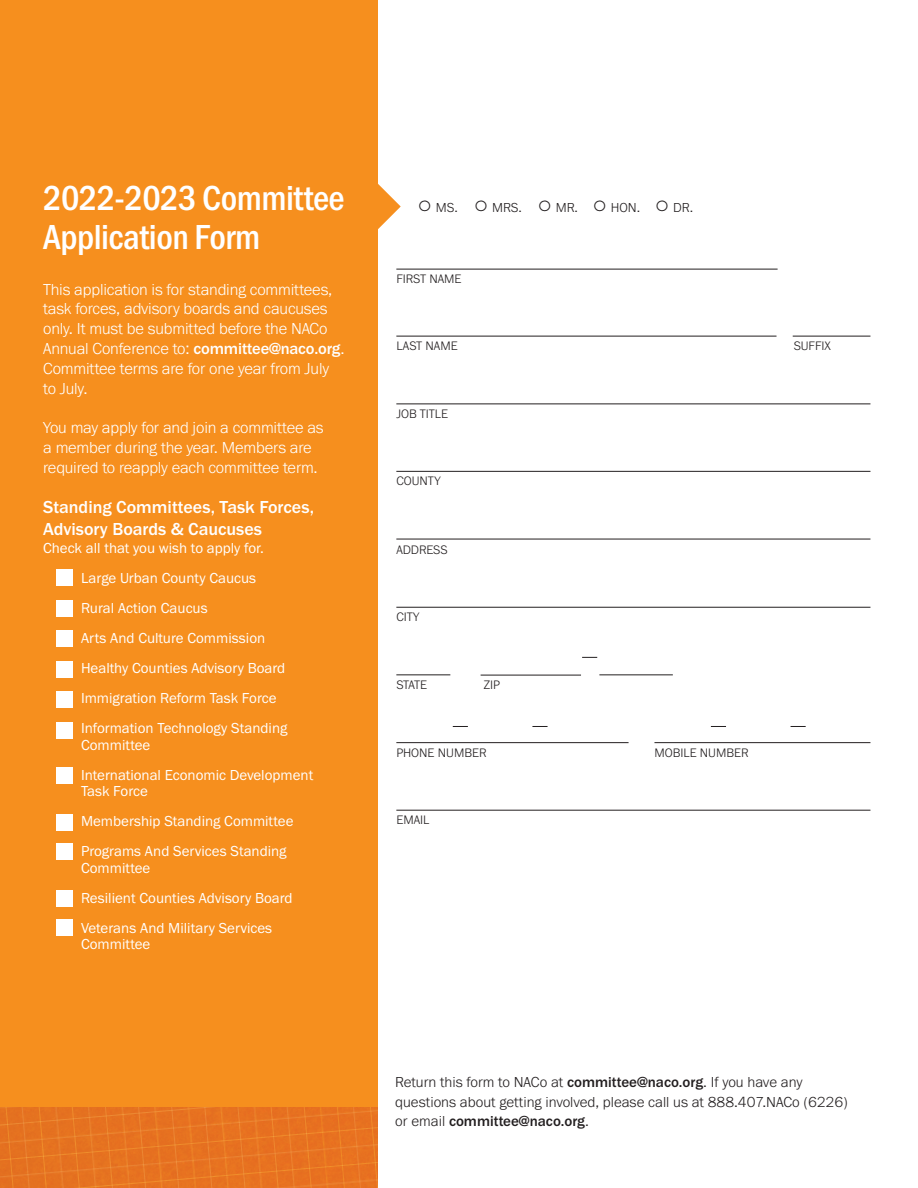
<style>
.page{position:relative;width:918px;height:1188px;background:#fff}
.page>*{position:absolute;margin:0;border:0;box-sizing:border-box;transform-origin:0 0}
.t1{font:500 36px/39px "Franklin Gothic URW Cond";letter-spacing:-.015em;color:#fff}
.t2{font:500 18px/21.6px "Franklin Gothic URW";color:#fff}
.t3{font:300 16.5px/19.8px "Franklin Gothic URW";letter-spacing:-.01em;color:#fff}
.t4{font:15px/16.5px "Franklin Gothic URW Boo";color:#fff}
.t5{font:300 15px/19.5px "Franklin Gothic URW";color:#231f20}
.t6{font:300 13.5px "Franklin Gothic URW";color:#231f20}
.t7{font:300 12.75px "Franklin Gothic URW";color:#231f20}
.s1{font-weight:500}
.s2{font-family:"Franklin Gothic URW Cond";font-weight:400;font-size:21px}
</style>
<div class="page">
<div style="left:0;top:0;width:378px;height:1188px;background:#f68f1e"></div>
<svg style="left:378px;top:184px;width:23px;height:45px"></svg>
<div style="left:56px;top:570px;width:16px;height:16px;background:#fff"></div>
<div style="left:56px;top:600px;width:16px;height:16px;background:#fff"></div>
<div style="left:56px;top:630px;width:16px;height:16px;background:#fff"></div>
<div style="left:56px;top:662px;width:16px;height:16px;background:#fff"></div>
<div style="left:56px;top:692px;width:16px;height:16px;background:#fff"></div>
<div style="left:56px;top:722px;width:16px;height:16px;background:#fff"></div>
<div style="left:56px;top:767px;width:16px;height:17px;background:#fff"></div>
<div style="left:56px;top:814px;width:16px;height:17px;background:#fff"></div>
<div style="left:56px;top:843px;width:16px;height:17px;background:#fff"></div>
<div style="left:56px;top:890px;width:16px;height:16px;background:#fff"></div>
<div style="left:56px;top:920px;width:16px;height:16px;background:#fff"></div>
<img style="left:0;top:1107px;width:378px;height:81px">
<hr style="left:396px;top:269px;width:382px;height:1px;background:#231f20">
<hr style="left:396px;top:404px;width:474px;height:1px;background:#231f20">
<hr style="left:396px;top:471px;width:474px;height:1px;background:#231f20">
<hr style="left:396px;top:539px;width:474px;height:1px;background:#231f20">
<hr style="left:396px;top:607px;width:474px;height:1px;background:#231f20">
<hr style="left:396px;top:742px;width:233px;height:1px;background:#231f20">
<hr style="left:654px;top:742px;width:216px;height:1px;background:#231f20">
<svg style="left:582px;top:657px;width:15px;height:1px"></svg>
<svg style="left:453px;top:726px;width:15px;height:1px"></svg>
<svg style="left:711px;top:726px;width:15px;height:1px"></svg>
<svg style="left:532px;top:726px;width:16px;height:1px"></svg>
<svg style="left:791px;top:726px;width:15px;height:1px"></svg>
<hr style="left:396px;top:810px;width:474px;height:1px;background:#231f20">
<hr style="left:396px;top:675px;width:54px;height:1px;background:#231f20">
<hr style="left:481px;top:675px;width:100px;height:1px;background:#231f20">
<hr style="left:599px;top:675px;width:74px;height:1px;background:#231f20">
<hr style="left:396px;top:336px;width:381px;height:1px;background:#231f20">
<hr style="left:793px;top:336px;width:77px;height:1px;background:#231f20">
<p class="t1" style="left:43px;top:176px;width:303px">2022-2023 Committee<br>Application Form</p>
<p class="t3" style="left:43px;top:279px;width:303px">This application is for standing committees, task forces, advisory boards and caucuses only. It must be submitted before the NACo Annual Conference to: <span class="s1">committee@naco.org</span>.<br>Committee terms are for one year from July to July.</p>
<p class="t3" style="left:43px;top:417px;width:282px">You may apply for and join a committee as a member during the year. Members are required to reapply each committee term.</p>
<p class="t2" style="left:43px;top:496px;width:273px">Standing Committees, Task Forces,<br>Advisory Boards &amp; Caucuses</p>
<p class="t4" style="left:43px;top:539px;width:222px">Check all that you wish to apply for.</p>
<p class="t4" style="left:81px;top:570px;width:177px">Large Urban County Caucus</p>
<p class="t4" style="left:81px;top:600px;width:128px">Rural Action Caucus</p>
<p class="t4" style="left:81px;top:630px;width:186px">Arts And Culture Commission</p>
<p class="t4" style="left:81px;top:660px;width:206px">Healthy Counties Advisory Board</p>
<p class="t4" style="left:81px;top:690px;width:197px">Immigration Reform Task Force</p>
<p class="t4" style="left:81px;top:720px;width:208px">Information Technology Standing<br>Committee</p>
<p class="t4" style="left:81px;top:766px;width:234px">International Economic Development<br>Task Force</p>
<p class="t4" style="left:81px;top:813px;width:214px">Membership Standing Committee</p>
<p class="t4" style="left:81px;top:843px;width:207px">Programs And Services Standing<br>Committee</p>
<p class="t4" style="left:81px;top:889px;width:213px">Resilient Counties Advisory Board</p>
<p class="t4" style="left:81px;top:919px;width:193px">Veterans And Military Services<br>Committee</p>
<p class="t6" style="left:418px;top:199px;width:41px"><span class="s2">○</span> MS.</p>
<p class="t6" style="left:474px;top:199px;width:49px"><span class="s2">○</span> MRS.</p>
<p class="t6" style="left:538px;top:199px;width:42px"><span class="s2">○</span> MR.</p>
<p class="t6" style="left:593px;top:199px;width:49px"><span class="s2">○</span> HON.</p>
<p class="t6" style="left:655px;top:199px;width:39px"><span class="s2">○</span> DR.</p>
<p class="t7" style="left:396px;top:270px;width:67px">FIRST NAME</p>
<p class="t7" style="left:396px;top:338px;width:63px">LAST NAME</p>
<p class="t7" style="left:794px;top:338px;width:39px">SUFFIX</p>
<p class="t7" style="left:396px;top:406px;width:53px">JOB TITLE</p>
<p class="t7" style="left:396px;top:473px;width:46px">COUNTY</p>
<p class="t7" style="left:396px;top:541px;width:53px">ADDRESS</p>
<p class="t7" style="left:396px;top:609px;width:25px">CITY</p>
<p class="t7" style="left:396px;top:677px;width:32px">STATE</p>
<p class="t7" style="left:484px;top:676px;width:18px">ZIP</p>
<p class="t7" style="left:396px;top:744px;width:92px">PHONE NUMBER</p>
<p class="t7" style="left:654px;top:744px;width:96px">MOBILE NUMBER</p>
<p class="t7" style="left:396px;top:812px;width:34px">EMAIL</p>
<p class="t5" style="left:395px;top:1072px;width:454px">Return this form to NACo at <span class="s1">committee@naco.org</span>. If you have any questions about getting involved, please call us at 888.407.NACo (6226) or email <span class="s1">committee@naco.org</span>.</p>
</div>
